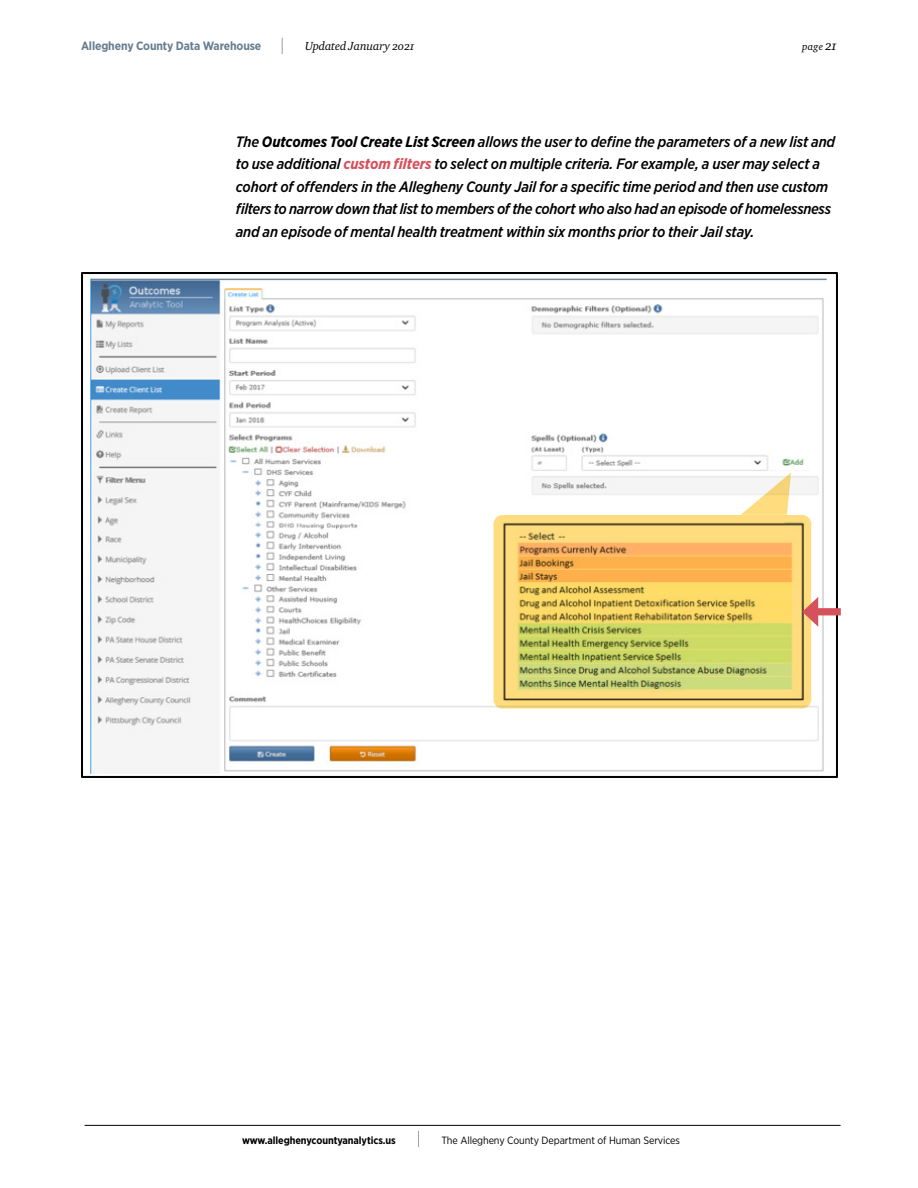
<style>
.page{position:relative;width:918px;height:1188px;background:#fff}
.page>*{position:absolute;margin:0;border:0;box-sizing:border-box;transform-origin:0 0}
.t1{font:italic 500 15px/22.5px "Gotham Narrow";letter-spacing:-.01em;color:#000}
.t2{font:700 12px "Gotham Narrow";letter-spacing:-.01em;color:#667e91}
.t3{font:12px "Charter ITC Regu Ital OS";letter-spacing:-.01em;color:#000}
.t4{font:10.5px "Gotham Narrow";letter-spacing:-.01em;color:#000}
.t5{font:700 10.5px "Gotham Narrow";letter-spacing:-.01em;color:#000}
.t6{font:10.5px "Charter ITC Regu Ital OS";color:#000}
.s1{font-weight:100;font-size:18px;color:#000}
.s2{font-size:13.5px}
.s3{font-weight:700}
.s4{font-weight:700;color:#d5515c}
.s5{font-weight:100;font-size:18px}
</style>
<div class="page">
<hr style="left:85px;top:1125px;width:756px;height:1px;background:#000">
<img style="left:81px;top:273px;width:756px;height:505px">
<img style="left:494px;top:515px;width:317px;height:194px;border-radius:9px">
<div style="left:812px;top:608px;width:29px;height:7px;background:#d5515c"></div>
<svg style="left:802px;top:597px;width:16px;height:30px"></svg>
<svg style="left:741px;top:473px;width:50px;height:42px"></svg>
<p class="t2" style="left:81px;top:38px;width:205px">Allegheny County Data Warehouse <span class="s1">|</span></p>
<p class="t3" style="left:305px;top:39px;width:111px">Updated January 2021</p>
<p class="t6" style="left:802px;top:40px;width:36px">page <span class="s2">21</span></p>
<p class="t1" style="left:236px;top:130px;width:601px">The <span class="s3">Outcomes Tool Create List Screen</span> allows the user to define the parameters of a new list and to use additional <span class="s4">custom filters</span> to select on multiple criteria. For example, a user may select a cohort of offenders in the Allegheny County Jail for a specific time period and then use custom filters to narrow down that list to members of the cohort who also had an episode of homelessness and an episode of mental health treatment within six months prior to their Jail stay.</p>
<p class="t5" style="left:242px;top:1133px;width:180px">www.alleghenycountyanalytics.us <span class="s5">|</span></p>
<p class="t4" style="left:441px;top:1134px;width:240px">The Allegheny County Department of Human Services</p>
</div>
